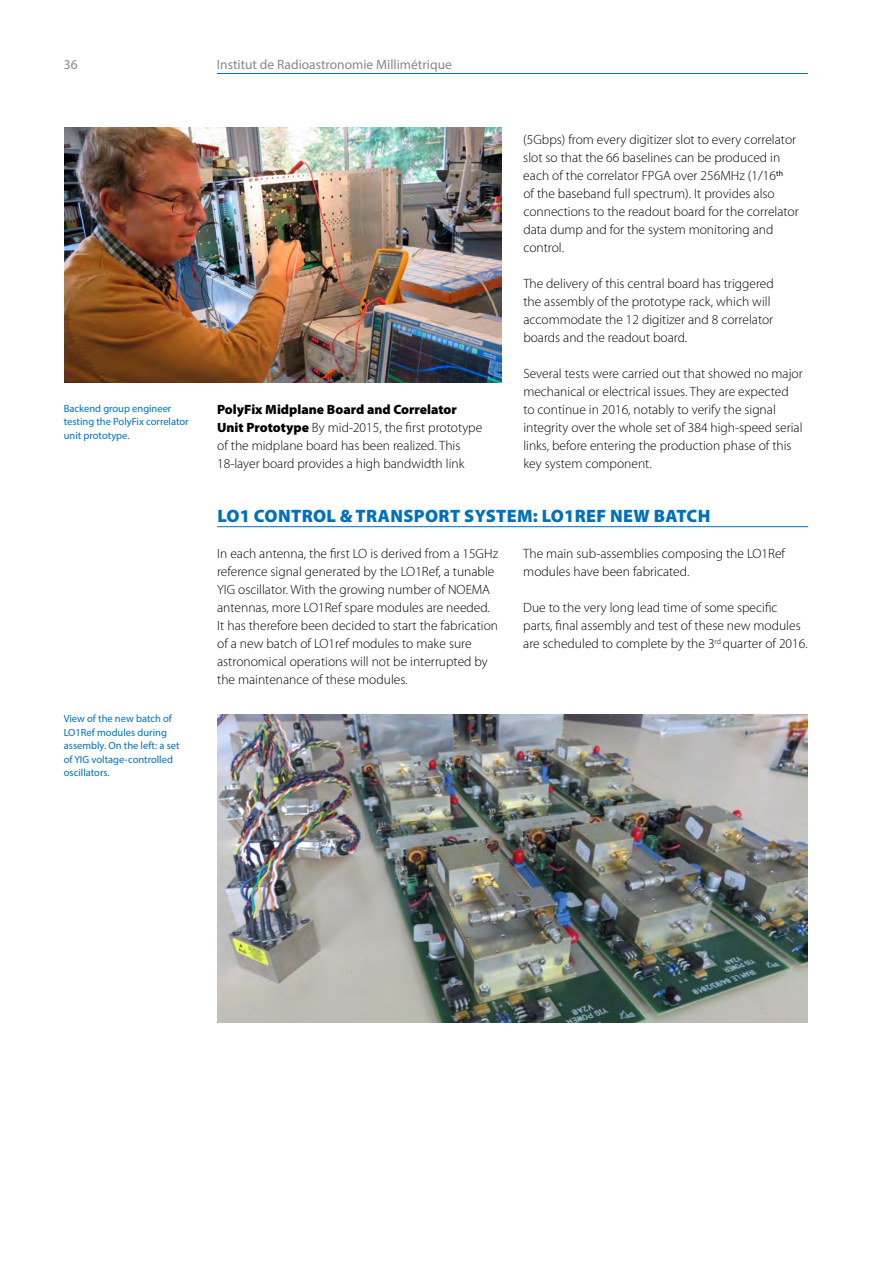
<style>
.page{position:relative;width:893px;height:1263px;background:#fff}
.page>*{position:absolute;margin:0;border:0;box-sizing:border-box;transform-origin:0 0}
.t1{font:900 18px "Myriad Pro";letter-spacing:.02em;color:#0070ba}
.t2{font:300 13.5px/18px "Myriad Pro";color:#000}
.t3{font:13.5px "Myriad Pro";color:#878787}
.t4{font:10.5px/13.5px "Myriad Pro";color:#0070ba}
.s1{font-weight:900}
</style>
<div class="page">
<hr style="left:217px;top:73px;width:591px;height:1px;background:#0070ba">
<hr style="left:217px;top:526px;width:591px;height:1px;background:#0070ba">
<img style="left:64px;top:128px;width:438px;height:255px">
<img style="left:217px;top:715px;width:591px;height:307px">
<p class="t3" style="left:64px;top:56px;width:15px">36</p>
<p class="t3" style="left:217px;top:56px;width:237px">Institut de Radioastronomie Millimétrique</p>
<p class="t4" style="left:64px;top:401px;width:126px">Backend group engineer testing the PolyFix correlator unit prototype.</p>
<p class="t4" style="left:64px;top:712px;width:117px">View of the new batch of<br>LO1Ref modules during assembly. On the left: a set of YIG voltage-controlled oscillators.</p>
<p class="t2" style="left:523px;top:131px;width:277px">(5Gbps) from every digitizer slot to every correlator slot so that the 66 baselines can be produced in each of the correlator FPGA over 256MHz (1/16<sup>th<br></sup>of the baseband full spectrum). It provides also connections to the readout board for the correlator data dump and for the system monitoring and control.</p>
<p class="t2" style="left:523px;top:275px;width:252px">The delivery of this central board has triggered the assembly of the prototype rack, which will accommodate the 12 digitizer and 8 correlator boards and the readout board.</p>
<p class="t2" style="left:523px;top:365px;width:281px">Several tests were carried out that showed no major mechanical or electrical issues. They are expected to continue in 2016, notably to verify the signal integrity over the whole set of 384 high-speed serial links, before entering the production phase of this key system component.</p>
<h1 class="t1" style="left:217px;top:506px;width:495px">LO1 CONTROL &amp; TRANSPORT SYSTEM: LO1REF NEW BATCH</h1>
<p class="t2" style="left:217px;top:545px;width:283px">In each antenna, the first LO is derived from a 15GHz reference signal generated by the LO1Ref, a tunable YIG oscillator. With the growing number of NOEMA antennas, more LO1Ref spare modules are needed.<br>It has therefore been decided to start the fabrication of a new batch of LO1ref modules to make sure astronomical operations will not be interrupted by the maintenance of these modules.</p>
<p class="t2" style="left:523px;top:545px;width:263px">The main sub-assemblies composing the LO1Ref modules have been fabricated.</p>
<p class="t2" style="left:217px;top:401px;width:267px"><span class="s1">PolyFix Midplane Board and Correlator Unit Prototype</span> By mid-2015, the first prototype of the midplane board has been realized. This 18-layer board provides a high bandwidth link</p>
<p class="t2" style="left:523px;top:599px;width:286px">Due to the very long lead time of some specific parts, final assembly and test of these new modules are scheduled to complete by the 3<sup>rd</sup> quarter of 2016.</p>
</div>
